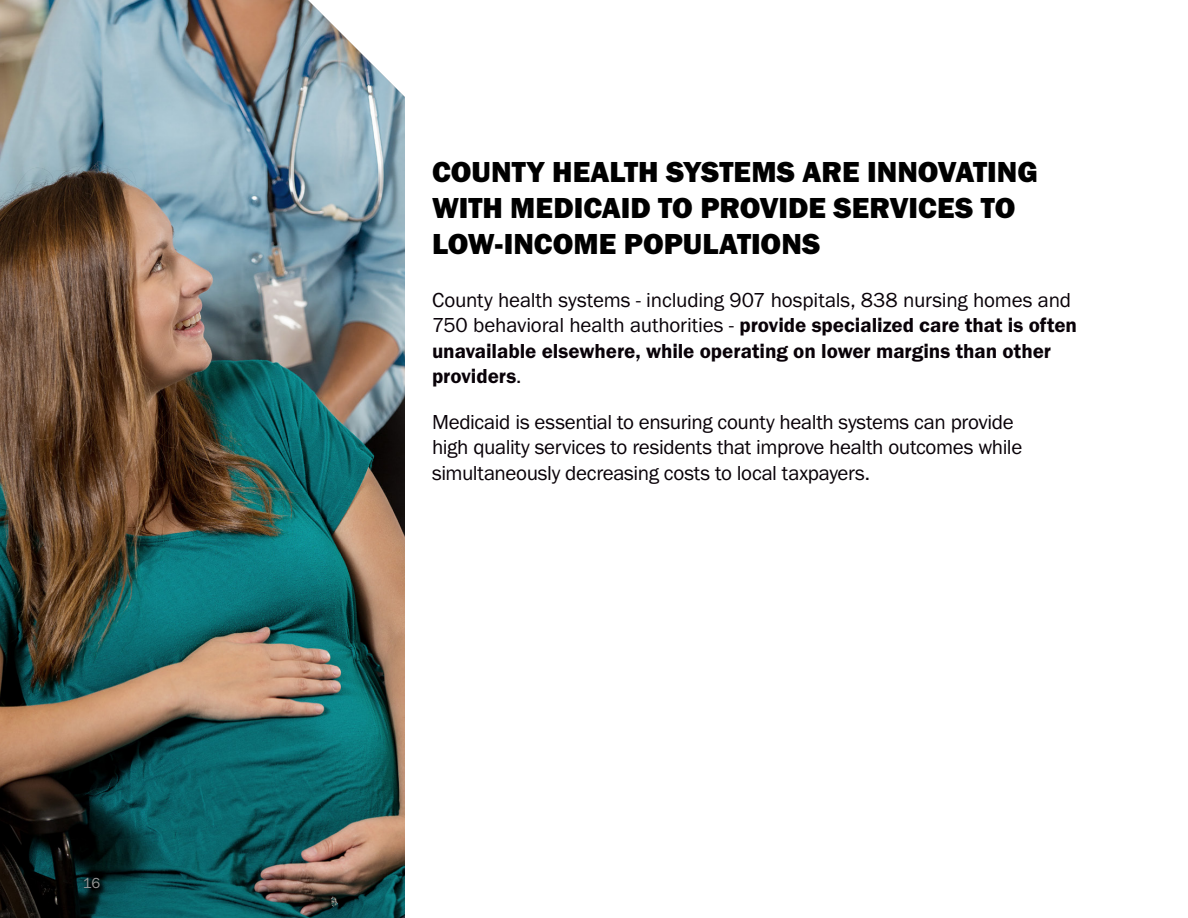
<style>
.page{position:relative;width:1188px;height:918px;background:#fff}
.page>*{position:absolute;margin:0;border:0;box-sizing:border-box;transform-origin:0 0}
.Section_headers{font:30px/36px "Franklin Gothic URW Hea";color:#000}
.body_main_black_-_2{font:21px/25.5px "Franklin Gothic URW Dem";letter-spacing:-.005em;color:#090208}
.body_main_black_-_2-2{font:21px/25.5px "Franklin Gothic URW Boo";letter-spacing:-.015em;color:#090208}
.t1{font:15px "Franklin Gothic URW Boo";color:#999}
.s1{font-family:"Franklin Gothic URW Boo"}
</style>
<div class="page">
<img style="left:0;top:0;width:405px;height:918px">
<p class="t1" style="left:83px;top:873px;width:19px">16</p>
<p class="Section_headers" style="left:432px;top:153px;width:607px">COUNTY HEALTH SYSTEMS ARE INNOVATING<br>WITH MEDICAID TO PROVIDE SERVICES TO<br>LOW-INCOME POPULATIONS</p>
<p class="body_main_black_-_2" style="left:432px;top:286px;width:647px"><span class="s1">County health systems - including 907 hospitals, 838 nursing homes and 750 behavioral health authorities -</span> provide specialized care that is often unavailable elsewhere, while operating on lower margins than other providers<span class="s1">.</span></p>
<p class="body_main_black_-_2-2" style="left:432px;top:409px;width:592px">Medicaid is essential to ensuring county health systems can provide high quality services to residents that improve health outcomes while simultaneously decreasing costs to local taxpayers.</p>
</div>
